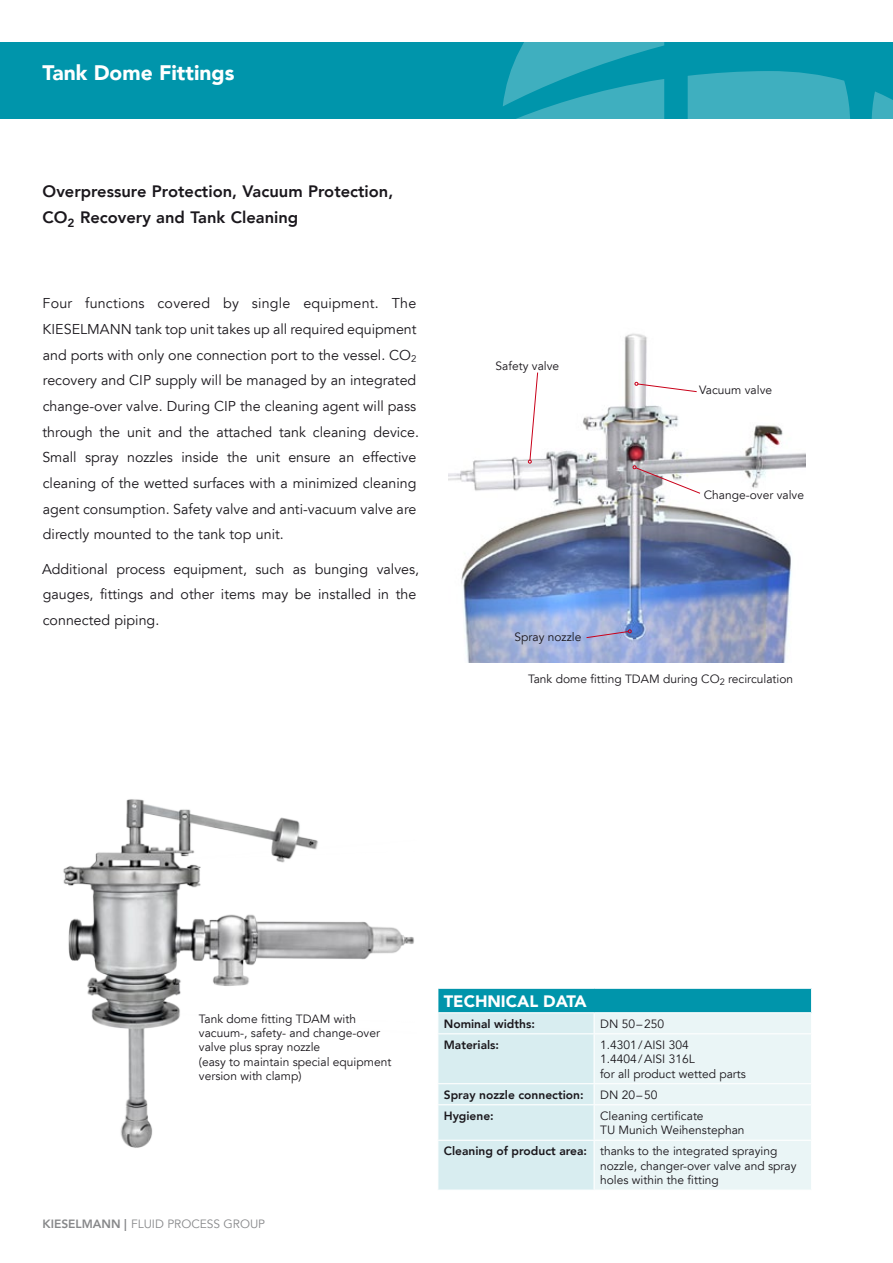
<style>
.page{position:relative;width:893px;height:1263px;background:#fff}
.page>*{position:absolute;margin:0;border:0;box-sizing:border-box;transform-origin:0 0}
.t1{font:900 21px "Avenir LT";color:#fff}
.t2{font:800 16.5px/25.7px "Avenir LT";color:#1a171c}
.t3{font:900 16.5px "Avenir LT";color:#fff}
.t4{font:14.25px/25.7px "Avenir LT";color:#1a171c}
.t5{font:12px/14.4px "Avenir LT";color:#1a171c}
.t6{font:800 12px "Avenir LT";color:#1a171c}
.t7{font:12px "Avenir LT";color:#87888a}
.s1{font-weight:800}
</style>
<div class="page">
<div style="left:0;top:43px;width:893px;height:76px;background:#0095ab"></div>
<svg style="left:688px;top:71px;width:162px;height:48px"></svg>
<svg style="left:503px;top:43px;width:161px;height:76px"></svg>
<svg style="left:872px;top:91px;width:21px;height:28px"></svg>
<img style="left:449px;top:333px;width:356px;height:330px">
<svg style="left:528px;top:372px;width:10px;height:91px"></svg>
<svg style="left:635px;top:382px;width:62px;height:10px"></svg>
<svg style="left:633px;top:465px;width:68px;height:29px"></svg>
<svg style="left:586px;top:629px;width:46px;height:9px"></svg>
<img style="left:63px;top:799px;width:351px;height:349px">
<svg style="left:438px;top:989px;width:374px;height:201px"></svg>
<hr style="left:437px;top:1012px;width:157px;height:1px;background:#fff">
<hr style="left:594px;top:1012px;width:218px;height:1px;background:#fff">
<h1 class="t1" style="left:43px;top:60px;width:193px">Tank Dome Fittings</h1>
<p class="t2" style="left:43px;top:179px;width:352px">Overpressure Protection, Vacuum Protection,<br>CO<sub>2</sub> Recovery and Tank Cleaning</p>
<p class="t4" style="left:42px;top:291px;width:378px">Four functions covered by single equipment. The KIESELMANN tank top unit takes up all required equipment and ports with only one connection port to the vessel. CO<sub>2 </sub>recovery and CIP supply will be managed by an integrated change-over valve. During CIP the cleaning agent will pass through the unit and the attached tank cleaning device.<br>Small spray nozzles inside the unit ensure an effective cleaning of the wetted surfaces with a minimized cleaning agent consumption. Safety valve and anti-vacuum valve are directly mounted to the tank top unit.</p>
<p class="t4" style="left:42px;top:556px;width:379px">Additional process equipment, such as bunging valves, gauges, fittings and other items may be installed in the connected piping.</p>
<p class="t5" style="left:496px;top:359px;width:65px">Safety valve</p>
<p class="t5" style="left:514px;top:630px;width:68px">Spray nozzle</p>
<p class="t5" style="left:699px;top:383px;width:74px">Vacuum valve</p>
<p class="t5" style="left:704px;top:488px;width:102px">Change-over valve</p>
<p class="t5" style="left:528px;top:672px;width:267px">Tank dome fitting TDAM during CO<sub>2</sub> recirculation</p>
<p class="t5" style="left:199px;top:1011px;width:194px">Tank dome fitting TDAM with vacuum-, safety- and change-over valve plus spray nozzle<br>(easy to maintain special equipment version with clamp)</p>
<p class="t7" style="left:43px;top:1217px;width:224px"><span class="s1">KIESELMANN |</span> FLUID PROCESS GROUP</p>
<p class="t3" style="left:444px;top:991px;width:144px">TECHNICAL DATA</p>
<p class="t6" style="left:444px;top:1016px;width:93px">Nominal widths:</p>
<p class="t5" style="left:600px;top:1017px;width:65px">DN 50–250</p>
<p class="t6" style="left:444px;top:1038px;width:57px">Materials:</p>
<p class="t5" style="left:600px;top:1038px;width:147px">1.4301/AISI 304<br>1.4404/AISI 316L<br>for all product wetted parts</p>
<p class="t6" style="left:444px;top:1087px;width:141px">Spray nozzle connection:</p>
<p class="t5" style="left:600px;top:1088px;width:59px">DN 20–50</p>
<p class="t6" style="left:444px;top:1108px;width:52px">Hygiene:</p>
<p class="t5" style="left:600px;top:1109px;width:146px">Cleaning certificate<br>TU Munich Weihenstephan</p>
<p class="t5" style="left:600px;top:1144px;width:198px;text-indent:-156px"><span class="s1">Cleaning of product area:</span> thanks to the integrated spraying nozzle, changer-over valve and spray holes within the fitting</p>
</div>
